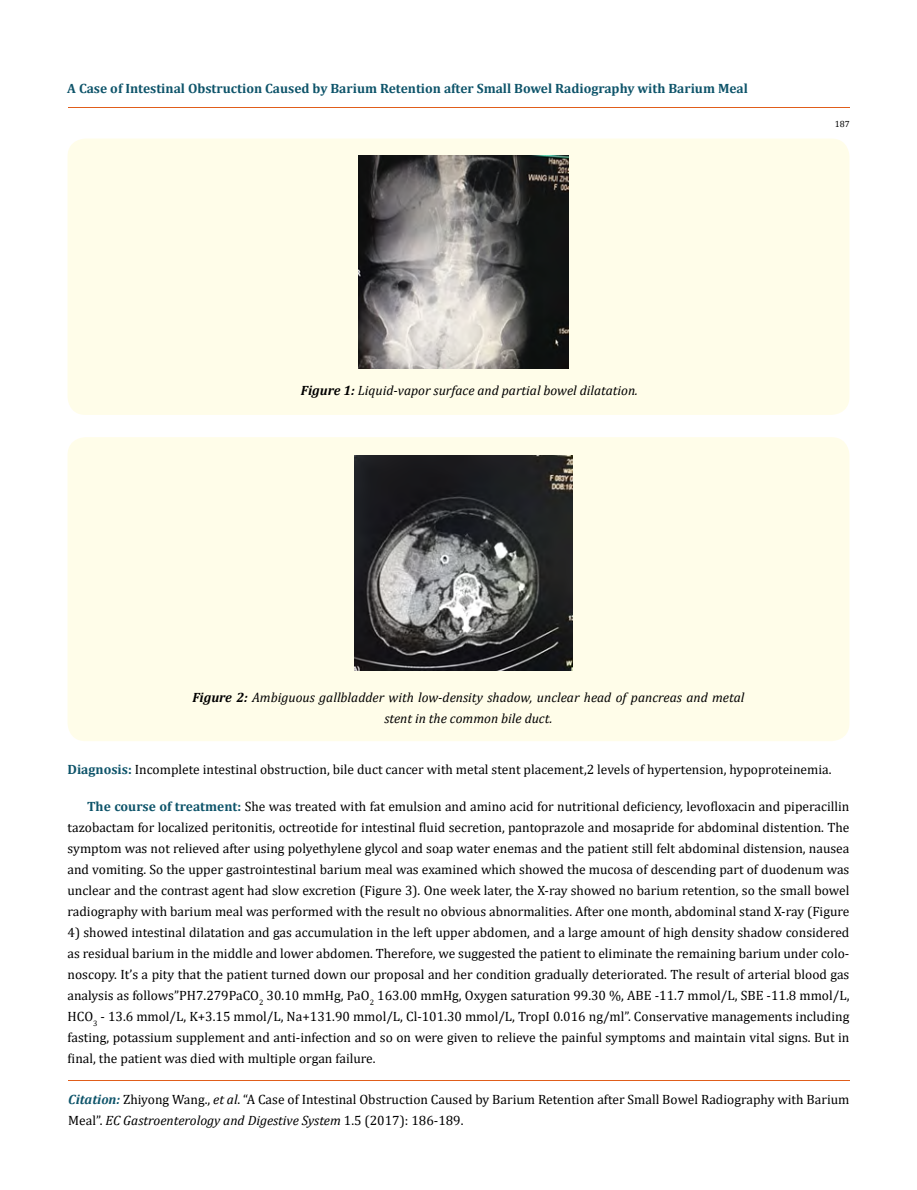
<style>
.page{position:relative;width:917px;height:1190px;background:#fff}
.page>*{position:absolute;margin:0;border:0;box-sizing:border-box;transform-origin:0 0}
.t1{font:13.5px/21px "Cambria";color:#000;text-align:justify}
.t2{font:italic 13.5px/21px "Cambria";color:#000;text-align:center}
.t3{font:700 13.5px "Cambria";color:#0e546a}
.t4{font:9px "Cambria";color:#000}
.s1{font-weight:700}
.s2{font-weight:700;color:#0e546a}
.s3{font-weight:700;font-style:italic;color:#0e546a}
.s4{font-style:italic}
</style>
<div class="page">
<hr style="left:68px;top:108px;width:781px;height:1px;background:#e05d1a">
<hr style="left:68px;top:1080px;width:781px;height:1px;background:#e05d1a">
<div style="left:68px;top:138px;width:781px;height:277px;background:#fffde9;border-radius:18px"></div>
<img style="left:358px;top:155px;width:210px;height:213px">
<div style="left:68px;top:437px;width:781px;height:304px;background:#fffde9;border-radius:18px"></div>
<img style="left:355px;top:455px;width:217px;height:216px">
<p class="t3" style="left:67px;top:79px;width:682px">A Case of Intestinal Obstruction Caused by Barium Retention after Small Bowel Radiography with Barium Meal</p>
<p class="t4" style="left:834px;top:119px;width:16px">187</p>
<p class="t2" style="left:301px;top:379px;width:338px"><span class="s1">Figure 1:</span> Liquid-vapor surface and partial bowel dilatation.</p>
<p class="t2" style="left:192px;top:686px;width:553px"><span class="s1">Figure 2:</span> Ambiguous gallbladder with low-density shadow, unclear head of pancreas and metal stent in the common bile duct.</p>
<p class="t1" style="left:67px;top:759px;width:765px"><span class="s2">Diagnosis:</span> Incomplete intestinal obstruction, bile duct cancer with metal stent placement,2 levels of hypertension, hypoproteinemia.</p>
<p class="t1" style="left:67px;top:796px;width:783px;text-indent:19px"><span class="s2">The course of treatment:</span> She was treated with fat emulsion and amino acid for nutritional deficiency, levofloxacin and piperacillin tazobactam for localized peritonitis, octreotide for intestinal fluid secretion, pantoprazole and mosapride for abdominal distention. The symptom was not relieved after using polyethylene glycol and soap water enemas and the patient still felt abdominal distension, nausea and vomiting. So the upper gastrointestinal barium meal was examined which showed the mucosa of descending part of duodenum was unclear and the contrast agent had slow excretion (Figure 3). One week later, the X-ray showed no barium retention, so the small bowel radiography with barium meal was performed with the result no obvious abnormalities. After one month, abdominal stand X-ray (Figure</p>
<p class="t1" style="left:67px;top:922px;width:783px">4) showed intestinal dilatation and gas accumulation in the left upper abdomen, and a large amount of high density shadow considered as residual barium in the middle and lower abdomen. Therefore, we suggested the patient to eliminate the remaining barium under colo&shy;noscopy. It’s a pity that the patient turned down our proposal and her condition gradually deteriorated. The result of arterial blood gas analysis as follows”PH7.279PaCO<sub>2</sub> 30.10 mmHg, PaO<sub>2</sub> 163.00 mmHg, Oxygen saturation 99.30 %, ABE -11.7 mmol/L, SBE -11.8 mmol/L, HCO<sub>3</sub> - 13.6 mmol/L, K+3.15 mmol/L, Na+131.90 mmol/L, Cl-101.30 mmol/L, TropI 0.016 ng/ml”. Conservative managements including fasting, potassium supplement and anti-infection and so on were given to relieve the painful symptoms and maintain vital signs. But in final, the patient was died with multiple organ failure.</p>
<p class="t1" style="left:68px;top:1089px;width:782px"><span class="s3">Citation:</span> Zhiyong Wang., <span class="s4">et al</span>. “A Case of Intestinal Obstruction Caused by Barium Retention after Small Bowel Radiography with Barium<br>Meal”. <span class="s4">EC Gastroenterology and Digestive System</span> 1.5 (2017): 186-189.</p>
</div>
